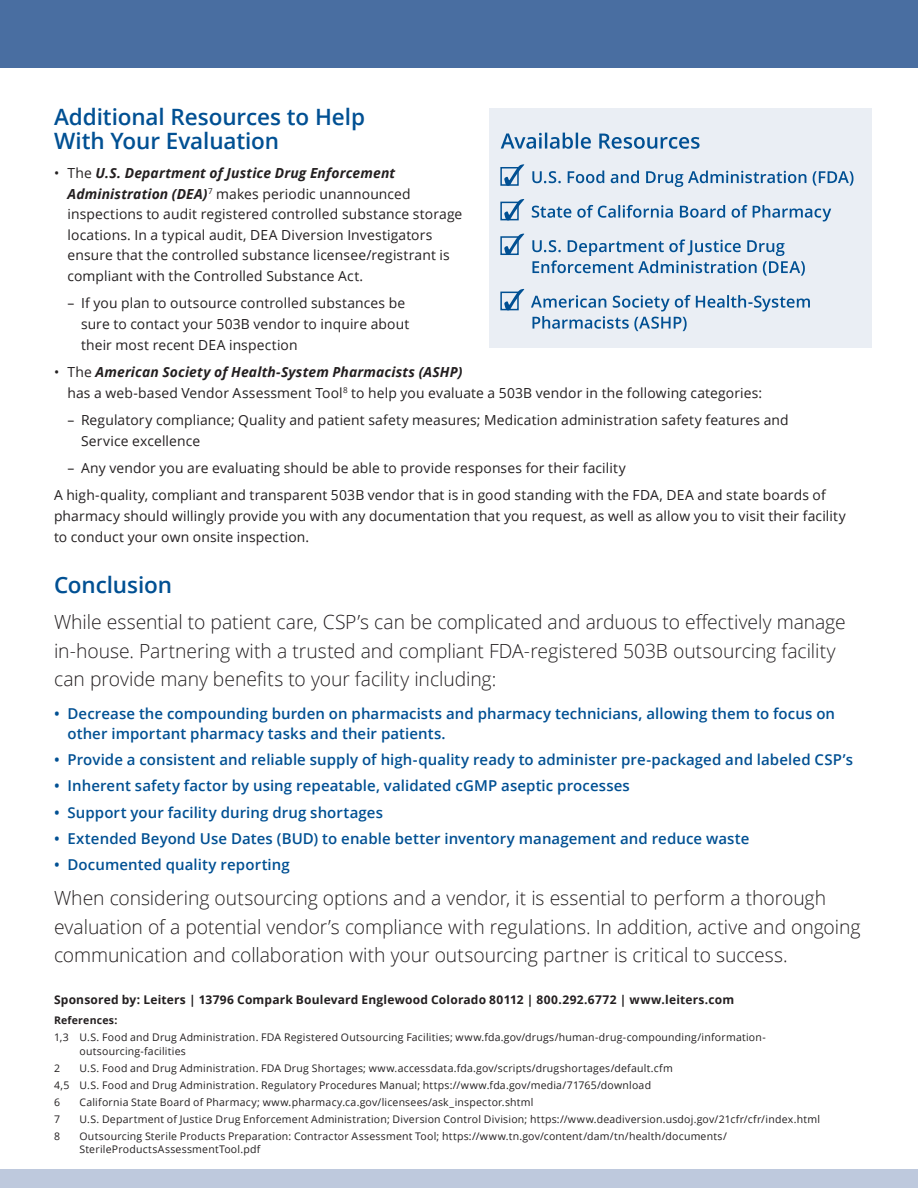
<style>
.page{position:relative;width:918px;height:1188px;background:#fff}
.page>*{position:absolute;margin:0;border:0;box-sizing:border-box;transform-origin:0 0}
.SUBHEAD{font:600 22.5px/24px "Open Sans";letter-spacing:-.005em;color:#015093}
.BODY_TEXT{font:300 19.5px/28.5px "Open Sans";letter-spacing:-.005em;color:#231f20}
.t1{font:600 15px/19.5px "Open Sans";letter-spacing:.005em;color:#015093}
.BODY_TEXT-2{font:13.8px/20.7px "Open Sans";letter-spacing:.01em;color:#231f20}
.BODY_TEXT-3{font:700 12px "Open Sans";letter-spacing:.015em;color:#231f20}
.References{font:10.5px/13.5px "Open Sans";letter-spacing:.02em;color:#231f20}
.References-2{font:700 10.5px "Open Sans";letter-spacing:.025em;color:#231f20}
.s1{font-weight:700;font-style:italic}
</style>
<div class="page">
<div style="left:0;top:1169px;width:918px;height:19px;background:#bec9dd"></div>
<div style="left:0;top:0;width:918px;height:68px;background:#496ea1"></div>
<div style="left:489px;top:108px;width:383px;height:240px;background:#eaeef4"></div>
<svg style="left:504px;top:164px;width:20px;height:19px"></svg>
<div style="left:500px;top:167px;width:19px;height:19px;border:2px solid #015093"></div>
<svg style="left:504px;top:199px;width:20px;height:18px"></svg>
<div style="left:500px;top:202px;width:19px;height:18px;border:2px solid #015093"></div>
<svg style="left:504px;top:234px;width:20px;height:18px"></svg>
<div style="left:500px;top:236px;width:19px;height:19px;border:2px solid #015093"></div>
<svg style="left:504px;top:289px;width:20px;height:18px"></svg>
<div style="left:500px;top:292px;width:19px;height:18px;border:2px solid #015093"></div>
<svg style="left:531px;top:295px;width:279px;height:36px"></svg>
<svg style="left:532px;top:239px;width:273px;height:37px"></svg>
<svg style="left:532px;top:205px;width:299px;height:17px"></svg>
<svg style="left:532px;top:171px;width:322px;height:16px"></svg>
<svg style="left:501px;top:133px;width:199px;height:16px"></svg>
<p class="SUBHEAD" style="left:54px;top:105px;width:313px">Additional Resources to Help<br>With Your Evaluation</p>
<p class="BODY_TEXT-2" style="left:68px;top:162px;width:396px;text-indent:-14px">• The <span class="s1">U.S. Department of Justice Drug Enforcement Administration (DEA)</span><sup>7</sup> makes periodic unannounced inspections to audit registered controlled substance storage locations. In a typical audit, DEA Diversion Investigators ensure that the controlled substance licensee/registrant is compliant with the Controlled Substance Act.</p>
<p class="BODY_TEXT-2" style="left:81px;top:293px;width:330px;text-indent:-14px">– If you plan to outsource controlled substances be sure to contact your 503B vendor to inquire about their most recent DEA inspection</p>
<p class="BODY_TEXT-2" style="left:68px;top:361px;width:696px;text-indent:-14px">• The <span class="s1">American Society of Health-System Pharmacists (ASHP)<br></span>has a web-based Vendor Assessment Tool<sup>8</sup> to help you evaluate a 503B vendor in the following categories:</p>
<p class="BODY_TEXT-2" style="left:81px;top:409px;width:709px;text-indent:-14px">– Regulatory compliance; Quality and patient safety measures; Medication administration safety features and<br>Service excellence</p>
<p class="BODY_TEXT-2" style="left:68px;top:457px;width:560px">– Any vendor you are evaluating should be able to provide responses for their facility</p>
<p class="BODY_TEXT-2" style="left:54px;top:485px;width:793px">A high-quality, compliant and transparent 503B vendor that is in good standing with the FDA, DEA and state boards of pharmacy should willingly provide you with any documentation that you request, as well as allow you to visit their facility to conduct your own onsite inspection.</p>
<p class="SUBHEAD" style="left:54px;top:572px;width:120px">Conclusion</p>
<p class="BODY_TEXT" style="left:54px;top:607px;width:793px">While essential to patient care, CSP’s can be complicated and arduous to effectively manage in-house. Partnering with a trusted and compliant FDA-registered 503B outsourcing facility can provide many benefits to your facility including:</p>
<p class="t1" style="left:68px;top:704px;width:769px;text-indent:-14px">• Decrease the compounding burden on pharmacists and pharmacy technicians, allowing them to focus on other important pharmacy tasks and their patients.</p>
<p class="t1" style="left:54px;top:750px;width:800px">• Provide a consistent and reliable supply of high-quality ready to administer pre-packaged and labeled CSP’s</p>
<p class="t1" style="left:54px;top:776px;width:577px">• Inherent safety factor by using repeatable, validated cGMP aseptic processes</p>
<p class="t1" style="left:54px;top:802px;width:331px">• Support your facility during drug shortages</p>
<p class="t1" style="left:54px;top:828px;width:697px">• Extended Beyond Use Dates (BUD) to enable better inventory management and reduce waste</p>
<p class="t1" style="left:54px;top:855px;width:237px">• Documented quality reporting</p>
<p class="BODY_TEXT" style="left:54px;top:883px;width:808px">When considering outsourcing options and a vendor, it is essential to perform a thorough evaluation of a potential vendor’s compliance with regulations. In addition, active and ongoing communication and collaboration with your outsourcing partner is critical to success.</p>
<p class="BODY_TEXT-3" style="left:54px;top:991px;width:682px">Sponsored by: Leiters | 13796 Compark Boulevard Englewood Colorado 80112 | 800.292.6772 | www.leiters.com</p>
<p class="References-2" style="left:54px;top:1013px;width:65px">References:</p>
<p class="References" style="left:80px;top:1031px;width:688px;text-indent:-26px">1,3 U.S. Food and Drug Administration. FDA Registered Outsourcing Facilities; www.fda.gov/drugs/human-drug-compounding/information&shy;outsourcing-facilities</p>
<p class="References" style="left:54px;top:1061px;width:8px">2</p>
<p class="References" style="left:80px;top:1061px;width:595px">U.S. Food and Drug Administration. FDA Drug Shortages; www.accessdata.fda.gov/scripts/drugshortages/default.cfm</p>
<p class="References" style="left:54px;top:1078px;width:599px">4,5 U.S. Food and Drug Administration. Regulatory Procedures Manual; https://www.fda.gov/media/71765/download</p>
<p class="References" style="left:54px;top:1095px;width:8px">6</p>
<p class="References" style="left:80px;top:1095px;width:456px">California State Board of Pharmacy; www.pharmacy.ca.gov/licensees/ask_inspector.shtml</p>
<p class="References" style="left:54px;top:1112px;width:8px">7</p>
<p class="References" style="left:80px;top:1112px;width:742px">U.S. Department of Justice Drug Enforcement Administration; Diversion Control Division; https://www.deadiversion.usdoj.gov/21cfr/cfr/index.html</p>
<p class="References" style="left:54px;top:1129px;width:8px">8</p>
<p class="References" style="left:80px;top:1129px;width:649px">Outsourcing Sterile Products Preparation: Contractor Assessment Tool; https://www.tn.gov/content/dam/tn/health/documents/<br>SterileProductsAssessmentTool.pdf</p>
</div>
